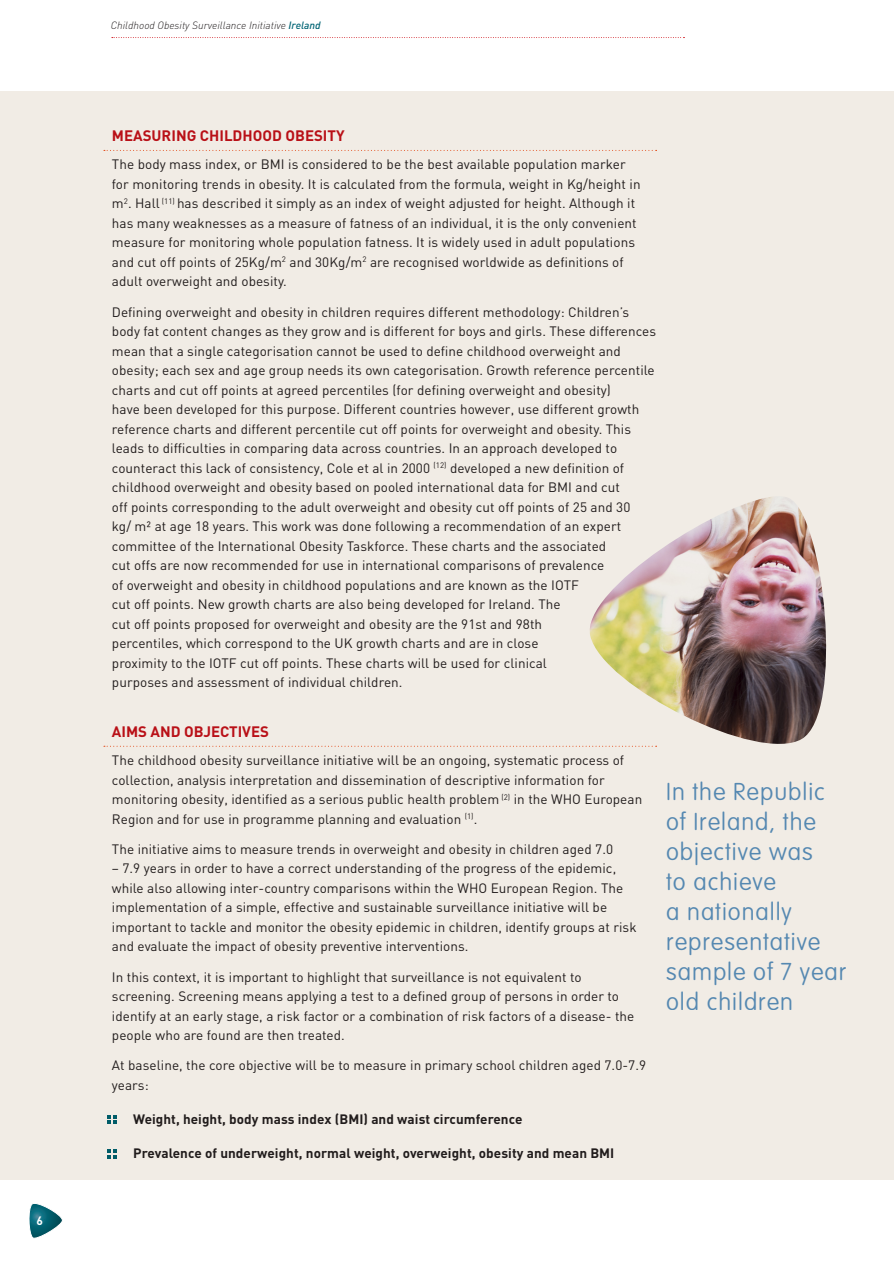
<style>
.page{position:relative;width:894px;height:1264px;background:#fff}
.page>*{position:absolute;margin:0;border:0;box-sizing:border-box;transform-origin:0 0}
.t1{font:100 24px/30px "VAG Rounded";letter-spacing:.04em;color:#5a94c6}
.t2{font:700 15px "DIN";color:#c4121a}
.t3{font:13.5px/19.5px "DIN";letter-spacing:.005em;color:#231f20}
.t4{font:700 13.5px "DIN";letter-spacing:.005em;color:#231f20}
.t5{font:700 12px "DIN";color:#fff}
.t6{font:italic 300 10.5px "DIN";color:#231f20}
.s1{font-weight:500;color:#016474}
</style>
<div class="page">
<div style="left:0;top:91px;width:894px;height:1088px;background:#f1ece5"></div>
<svg style="left:112px;top:37px;width:572px;height:1px"></svg>
<svg style="left:29px;top:1203px;width:34px;height:36px"></svg>
<svg style="left:104px;top:150px;width:553px;height:1px"></svg>
<svg style="left:104px;top:746px;width:553px;height:1px"></svg>
<svg style="left:108px;top:1115px;width:9px;height:9px"></svg>
<svg style="left:108px;top:1149px;width:9px;height:9px"></svg>
<img style="left:590px;top:497px;width:237px;height:247px">
<p class="t5" style="left:37px;top:1212px;width:8px">6</p>
<p class="t6" style="left:111px;top:18px;width:211px">Childhood Obesity Surveillance Initiative <span class="s1">Ireland</span></p>
<p class="t2" style="left:112px;top:126px;width:234px">Measuring Childhood Obesity</p>
<p class="t3" style="left:112px;top:155px;width:530px">The body mass index, or BMI is considered to be the best available population marker for monitoring trends in obesity. It is calculated from the formula, weight in Kg/height in m<sup>2</sup>. Hall <sup>(11)</sup> has described it simply as an index of weight adjusted for height. Although it has many weaknesses as a measure of fatness of an individual, it is the only convenient measure for monitoring whole population fatness. It is widely used in adult populations and cut off points of 25Kg/m<sup>2</sup> and 30Kg/m<sup>2</sup> are recognised worldwide as definitions of adult overweight and obesity.</p>
<p class="t3" style="left:112px;top:302px;width:546px">Defining overweight and obesity in children requires different methodology: Children’s body fat content changes as they grow and is different for boys and girls. These differences mean that a single categorisation cannot be used to define childhood overweight and obesity; each sex and age group needs its own categorisation. Growth reference percentile charts and cut off points at agreed percentiles (for defining overweight and obesity)<br>have been developed for this purpose. Different countries however, use different growth reference charts and different percentile cut off points for overweight and obesity. This leads to difficulties in comparing data across countries. In an approach developed to counteract this lack of consistency, Cole et al in 2000 <sup>(12)</sup> developed a new definition of childhood overweight and obesity based on pooled international data for BMI and cut<br>off points corresponding to the adult overweight and obesity cut off points of 25 and 30<br>kg/ m² at age 18 years. This work was done following a recommendation of an expert committee of the International Obesity Taskforce. These charts and the associated<br>cut offs are now recommended for use in international comparisons of prevalence<br>of overweight and obesity in childhood populations and are known as the IOTF<br>cut off points. New growth charts are also being developed for Ireland. The<br>cut off points proposed for overweight and obesity are the 91st and 98th<br>percentiles, which correspond to the UK growth charts and are in close<br>proximity to the IOTF cut off points. These charts will be used for clinical<br>purposes and assessment of individual children.</p>
<p class="t2" style="left:112px;top:722px;width:159px">Aims and Objectives</p>
<p class="t3" style="left:112px;top:750px;width:532px">The childhood obesity surveillance initiative will be an ongoing, systematic process of collection, analysis interpretation and dissemination of descriptive information for monitoring obesity, identified as a serious public health problem <sup>(2)</sup> in the WHO European Region and for use in programme planning and evaluation <sup>(1)</sup>.</p>
<p class="t3" style="left:112px;top:839px;width:503px">The initiative aims to measure trends in overweight and obesity in children aged 7.0</p>
<p class="t3" style="left:112px;top:858px;width:526px">– 7.9 years in order to have a correct understanding of the progress of the epidemic, while also allowing inter-country comparisons within the WHO European Region. The implementation of a simple, effective and sustainable surveillance initiative will be important to tackle and monitor the obesity epidemic in children, identify groups at risk and evaluate the impact of obesity preventive interventions.</p>
<p class="t3" style="left:112px;top:967px;width:524px">In this context, it is important to highlight that surveillance is not equivalent to screening. Screening means applying a test to a defined group of persons in order to identify at an early stage, a risk factor or a combination of risk factors of a disease- the people who are found are then treated.</p>
<p class="t3" style="left:112px;top:1055px;width:536px">At baseline, the core objective will be to measure in primary school children aged 7.0-7.9 years:</p>
<p class="t4" style="left:133px;top:1110px;width:391px">Weight, height, body mass index (BMI) and waist circumference</p>
<p class="t4" style="left:133px;top:1145px;width:480px">Prevalence of underweight, normal weight, overweight, obesity and mean BMI</p>
<h1 class="t1" style="left:666px;top:776px;width:182px">In the Republic of Ireland, the objective was<br>to achieve<br>a nationally representative sample of 7 year old children</h1>
</div>
